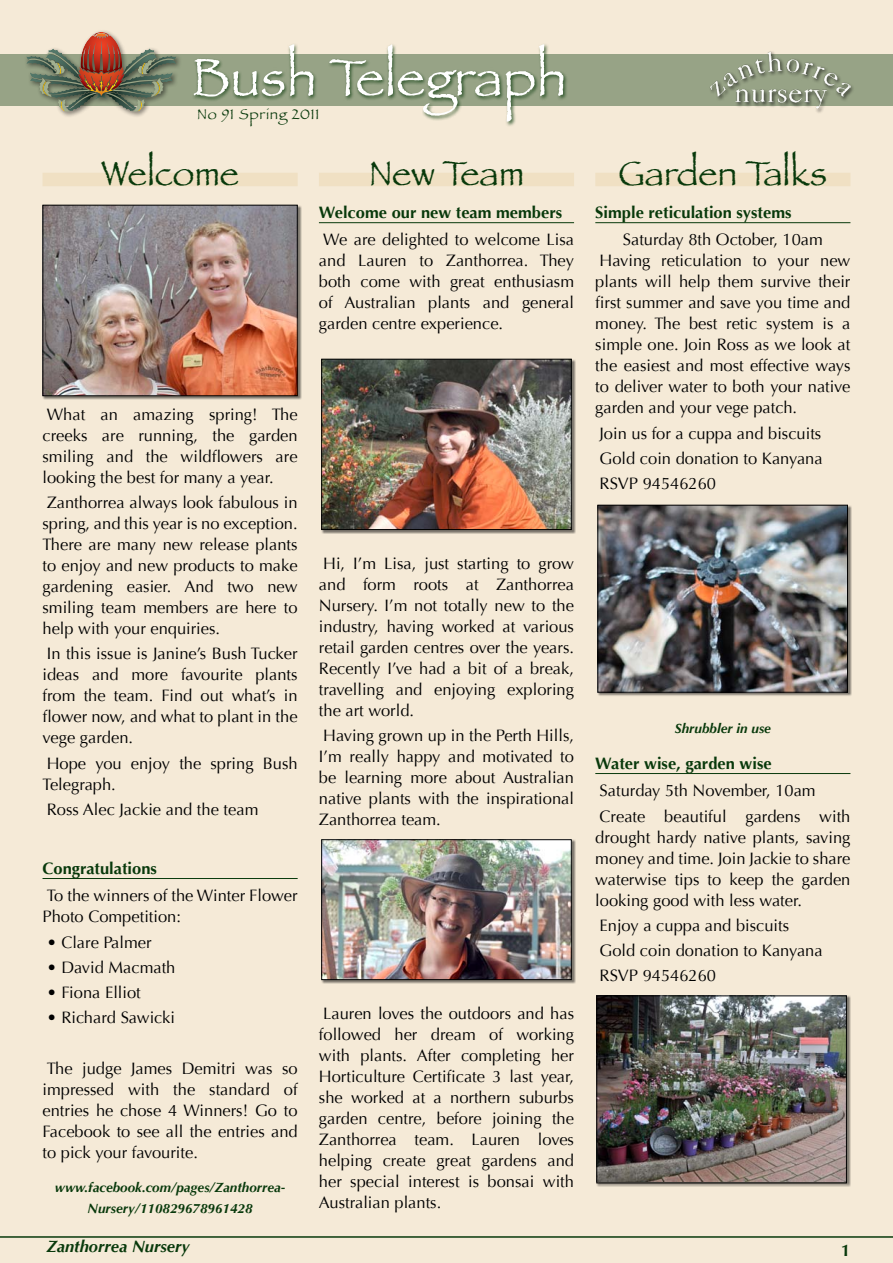
<style>
.page{position:relative;width:893px;height:1263px;background:#f5ead7}
.page>*{position:absolute;margin:0;border:0;box-sizing:border-box;transform-origin:0 0}
.t1{font:54px "Papyrus";color:#fff}
.t2{font:36px "Papyrus";color:#08390b}
.t3{font:16.5px/21px "Optima";color:#000;text-align:justify}
.t4{font:700 16.5px "Optima";color:#08390b}
.t5{font:italic 700 16.5px "Optima";color:#08390b}
.t6{font:15px "Papyrus";letter-spacing:.05em;color:#08390b}
.t7{font:italic 700 13.5px/21px "Optima";color:#08390b;text-align:center}
</style>
<div class="page">
<hr style="left:319px;top:222px;width:255px;height:1px;background:#08390b">
<hr style="left:43px;top:878px;width:255px;height:1px;background:#08390b">
<hr style="left:595px;top:222px;width:255px;height:1px;background:#08390b">
<hr style="left:595px;top:773px;width:255px;height:1px;background:#08390b">
<div style="left:43px;top:173px;width:255px;height:13px;background:#f0e0c3"></div>
<div style="left:319px;top:173px;width:255px;height:13px;background:#f0e0c3"></div>
<div style="left:595px;top:173px;width:255px;height:13px;background:#f0e0c3"></div>
<hr style="left:0;top:1236px;width:893px;height:2px;background:#08390b">
<div style="left:0;top:54px;width:893px;height:51px;background:#97a386"></div>
<div style="left:192px;top:44px;width:376px;height:84px;background:#08390b;opacity:.75"></div>
<div style="left:709px;top:50px;width:145px;height:64px;background:#000;opacity:.75"></div>
<img style="left:709px;top:51px;width:141px;height:58px">
<div style="left:24px;top:30px;width:158px;height:88px;background:#000;opacity:.5"></div>
<svg style="left:26px;top:32px;width:150px;height:80px"></svg>
<div style="left:43px;top:205px;width:259px;height:195px;background:#000;opacity:.5"></div>
<img style="left:45px;top:207px;width:251px;height:187px">
<div style="left:43px;top:205px;width:255px;height:191px;border:1px solid #000"></div>
<div style="left:598px;top:505px;width:254px;height:192px;background:#000;opacity:.5"></div>
<img style="left:599px;top:507px;width:247px;height:184px">
<div style="left:597px;top:505px;width:251px;height:188px;border:1px solid #000"></div>
<div style="left:596px;top:995px;width:255px;height:192px;background:#000;opacity:.5"></div>
<img style="left:598px;top:997px;width:247px;height:184px">
<div style="left:596px;top:995px;width:251px;height:188px;border:1px solid #000"></div>
<div style="left:321px;top:359px;width:255px;height:175px;background:#000;opacity:.5"></div>
<img style="left:323px;top:361px;width:247px;height:167px">
<div style="left:321px;top:359px;width:251px;height:171px;border:1px solid #000"></div>
<div style="left:321px;top:839px;width:255px;height:145px;background:#000;opacity:.5"></div>
<img style="left:323px;top:841px;width:247px;height:137px">
<div style="left:321px;top:839px;width:251px;height:141px;border:1px solid #000"></div>
<h1 class="t1" style="left:191px;top:44px;width:377px">Bush Telegraph</h1>
<p class="t6" style="left:197px;top:105px;width:124px">No 91 Spring 2011</p>
<h2 class="t2" style="left:101px;top:152px;width:139px">Welcome</h2>
<h2 class="t2" style="left:369px;top:152px;width:157px">New Team</h2>
<h2 class="t2" style="left:618px;top:152px;width:210px">Garden Talks</h2>
<p class="t4" style="left:319px;top:206px;width:245px">Welcome our new team members</p>
<p class="t3" style="left:319px;top:231px;width:257px">We are delighted to welcome Lisa and Lauren to Zanthorrea. They both come with great enthusiasm of Australian plants and general garden centre experience.</p>
<p class="t4" style="left:595px;top:206px;width:198px">Simple reticulation systems</p>
<p class="t3" style="left:595px;top:230px;width:257px;text-align:left;text-indent:28px">Saturday 8th October, 10am<br>Having reticulation to your new plants will help them survive their first summer and save you time and money. The best retic system is a simple one. Join Ross as we look at the easiest and most effective ways to deliver water to both your native garden and your vege patch.</p>
<p class="t3" style="left:600px;top:422px;width:225px;line-height:25.2px">Join us for a cuppa and biscuits Gold coin donation to Kanyana RSVP 94546260</p>
<p class="t3" style="left:43px;top:405px;width:257px">What an amazing spring! The creeks are running, the garden smiling and the wildflowers are looking the best for many a year.</p>
<p class="t3" style="left:43px;top:494px;width:257px">Zanthorrea always look fabulous in spring, and this year is no exception.<br>There are many new release plants to enjoy and new products to make gardening easier. And two new smiling team members are here to help with your enquiries.</p>
<p class="t3" style="left:43px;top:645px;width:257px">In this issue is Janine’s Bush Tucker ideas and more favourite plants from the team. Find out what’s in flower now, and what to plant in the vege garden.</p>
<p class="t3" style="left:43px;top:754px;width:257px">Hope you enjoy the spring Bush<br>Telegraph.</p>
<p class="t3" style="left:47px;top:800px;width:213px">Ross Alec Jackie and the team</p>
<p class="t3" style="left:319px;top:554px;width:257px">Hi, I’m Lisa, just starting to grow and form roots at Zanthorrea Nursery. I’m not totally new to the industry, having worked at various retail garden centres over the years.<br>Recently I’ve had a bit of a break, travelling and enjoying exploring the art world.</p>
<p class="t3" style="left:319px;top:727px;width:257px">Having grown up in the Perth Hills, I’m really happy and motivated to be learning more about Australian native plants with the inspirational Zanthorrea team.</p>
<p class="t7" style="left:675px;top:719px;width:98px">Shrubbler in use</p>
<p class="t4" style="left:595px;top:756px;width:178px">Water wise, garden wise</p>
<p class="t3" style="left:600px;top:778px;width:252px;line-height:25.2px">Saturday 5th November, 10am<br>Create beautiful gardens with</p>
<p class="t3" style="left:595px;top:828px;width:257px">drought hardy native plants, saving money and time. Join Jackie to share waterwise tips to keep the garden looking good with less water.</p>
<p class="t3" style="left:600px;top:913px;width:225px;line-height:25.2px;text-align:left">Enjoy a cuppa and biscuits<br>Gold coin donation to Kanyana<br>RSVP 94546260</p>
<p class="t4" style="left:43px;top:861px;width:116px">Congratulations</p>
<p class="t3" style="left:43px;top:887px;width:257px">To the winners of the Winter Flower<br>Photo Competition:</p>
<p class="t3" style="left:47px;top:932px;width:106px">• Clare Palmer</p>
<p class="t3" style="left:47px;top:957px;width:130px">• David Macmath</p>
<p class="t3" style="left:47px;top:982px;width:96px">• Fiona Elliot</p>
<p class="t3" style="left:47px;top:1007px;width:130px">• Richard Sawicki</p>
<p class="t3" style="left:43px;top:1058px;width:257px">The judge James Demitri was so impressed with the standard of entries he chose 4 Winners! Go to Facebook to see all the entries and to pick your favourite.</p>
<p class="t7" style="left:55px;top:1178px;width:232px">www.facebook.com/pages/Zanthorrea-<br>Nursery/110829678961428</p>
<p class="t5" style="left:47px;top:1240px;width:145px">Zanthorrea Nursery</p>
<p class="t4" style="left:841px;top:1243px;width:11px">1</p>
<p class="t3" style="left:319px;top:1004px;width:257px">Lauren loves the outdoors and has followed her dream of working with plants. After completing her Horticulture Certificate 3 last year, she worked at a northern suburbs garden centre, before joining the Zanthorrea team. Lauren loves helping create great gardens and her special interest is bonsai with Australian plants.</p>
</div>
